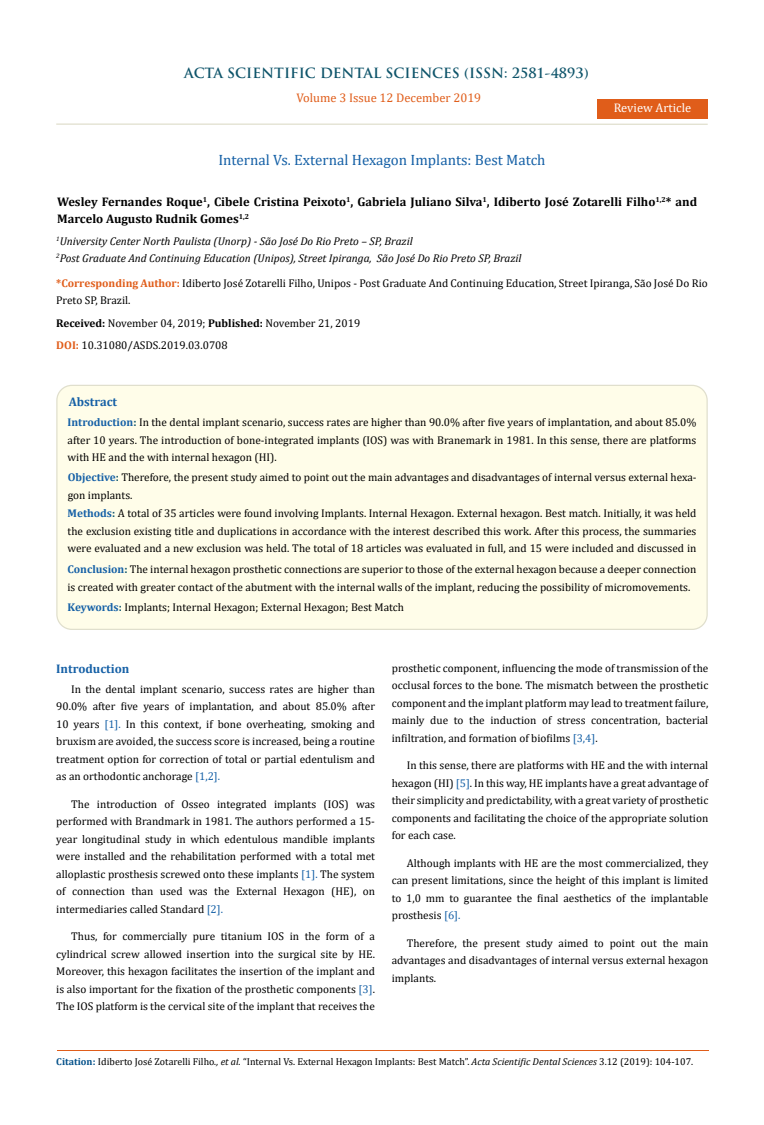
<style>
.page{position:relative;width:764px;height:1125px;background:#fff}
.page>*{position:absolute;margin:0;border:0;box-sizing:border-box;transform-origin:0 0}
.t1{font:15px "Cambria";color:#1560a6}
.t2{font:700 13.75px "Trajan Pro";color:#0e546a}
.t3{font:700 12.5px/17.5px "Cambria";color:#000}
.t4{font:12.5px "Cambria";color:#e05d1a}
.t5{font:700 12.5px "Cambria";color:#1560a6}
.t6{font:12.5px "Cambria";color:#fff}
.t7{font:11.25px/17.5px "Cambria";color:#000;text-align:justify}
.t8{font:italic 11.25px/17.5px "Cambria";color:#000}
.t9{font:10px "Cambria";color:#000}
.s1{font-weight:700;color:#e05d1a}
.s2{font-weight:700}
.s3{font-weight:700;color:#1560a6}
.s4{font-weight:700;color:#0e546a}
.s5{color:#1560a6}
.s6{font-weight:700;color:#035089}
.s7{font-style:italic}
</style>
<div class="page">
<div style="left:597px;top:99px;width:110px;height:20px;background:#e05d1a"></div>
<div style="left:57px;top:385px;width:650px;height:244px;background:#fffde9;border-radius:15px"></div>
<div style="left:56px;top:385px;width:652px;height:245px;border:1px solid #e0dfcd;border-radius:15px"></div>
<hr style="left:56px;top:123px;width:651px;height:2px;background:#e0dfcd">
<hr style="left:57px;top:1050px;width:651px;height:1px;background:#e05d1a">
<p class="t2" style="left:184px;top:64px;width:406px">ACTA SCIENTIFIC DENTAL SCIENCES (ISSN: 2581-4893)</p>
<p class="t4" style="left:296px;top:91px;width:186px">Volume 3 Issue 12 December 2019</p>
<p class="t6" style="left:614px;top:100px;width:79px">Review Article</p>
<h1 class="t1" style="left:218px;top:151px;width:329px">Internal Vs. External Hexagon Implants: Best Match</h1>
<p class="t3" style="left:57px;top:192px;width:641px">Wesley Fernandes Roque<sup>1</sup>, Cibele Cristina Peixoto<sup>1</sup>, Gabriela Juliano Silva<sup>1</sup>, Idiberto José Zotarelli Filho<sup>1,2</sup>* and<br>Marcelo Augusto Rudnik Gomes<sup>1,2</sup></p>
<p class="t8" style="left:56px;top:231px;width:467px"><sup>1</sup>University Center North Paulista (Unorp) - São José Do Rio Preto – SP, Brazil<br><sup>2</sup>Post Graduate And Continuing Education (Unipos), Street Ipiranga, São José Do Rio Preto SP, Brazil</p>
<p class="t7" style="left:56px;top:274px;width:653px"><span class="s1">*Corresponding Author:</span> Idiberto José Zotarelli Filho, Unipos - Post Graduate And Continuing Education, Street Ipiranga, São José Do Rio<br>Preto SP, Brazil.</p>
<p class="t7" style="left:56px;top:314px;width:305px"><span class="s2">Received:</span> November 04, 2019; <span class="s2">Published:</span> November 21, 2019</p>
<p class="t7" style="left:56px;top:336px;width:173px"><span class="s1">DOI:</span> 10.31080/ASDS.2019.03.0708</p>
<p class="t5" style="left:69px;top:393px;width:50px">Abstract</p>
<p class="t7" style="left:68px;top:414px;width:630px"><span class="s3">Introduction</span><span class="s4">:</span> In the dental implant scenario, success rates are higher than 90.0% after five years of implantation, and about 85.0% after 10 years. The introduction of bone-integrated implants (IOS) was with Branemark in 1981. In this sense, there are platforms with HE and the with internal hexagon (HI).</p>
<p class="t7" style="left:68px;top:469px;width:630px"><span class="s3">Objective</span><span class="s4">:</span> Therefore, the present study aimed to point out the main advantages and disadvantages of internal versus external hexa&shy;gon implants.</p>
<p class="t7" style="left:68px;top:504px;width:630px"><span class="s3">Methods</span><span class="s4">:</span> A total of 35 articles were found involving Implants. Internal Hexagon. External hexagon. Best match. Initially, it was held the exclusion existing title and duplications in accordance with the interest described this work. After this process, the summaries were evaluated and a new exclusion was held. The total of 18 articles was evaluated in full, and 15 were included and discussed in</p>
<p class="t7" style="left:67px;top:561px;width:630px"><span class="s3">Conclusion</span><span class="s4">:</span> The internal hexagon prosthetic connections are superior to those of the external hexagon because a deeper connection is created with greater contact of the abutment with the internal walls of the implant, reducing the possibility of micromovements.</p>
<p class="t7" style="left:68px;top:599px;width:338px"><span class="s3">Keywords</span><span class="s4">:</span> Implants; Internal Hexagon; External Hexagon; Best Match</p>
<p class="t5" style="left:56px;top:660px;width:75px">Introduction</p>
<p class="t7" style="left:392px;top:659px;width:318px">prosthetic component, influencing the mode of transmission of the occlusal forces to the bone. The mismatch between the prosthetic component and the implant platform may lead to treatment failure, mainly due to the induction of stress concentration, bacterial infiltration, and formation of biofilms <span class="s5">[3,4]</span>.</p>
<p class="t7" style="left:392px;top:757px;width:318px;text-indent:15px">In this sense, there are platforms with HE and the with internal hexagon (HI) <span class="s5">[5]</span>. In this way, HE implants have a great advantage of their simplicity and predictability, with a great variety of prosthetic components and facilitating the choice of the appropriate solution for each case.</p>
<p class="t7" style="left:392px;top:854px;width:318px;text-indent:15px">Although implants with HE are the most commercialized, they can present limitations, since the height of this implant is limited to 1,0 mm to guarantee the final aesthetics of the implantable prosthesis <span class="s5">[6].</span></p>
<p class="t7" style="left:392px;top:934px;width:318px;text-indent:15px">Therefore, the present study aimed to point out the main advantages and disadvantages of internal versus external hexagon implants.</p>
<p class="t7" style="left:56px;top:680px;width:320px;text-indent:15px">In the dental implant scenario, success rates are higher than 90.0% after five years of implantation, and about 85.0% after 10 years <span class="s5">[1].</span> In this context, if bone overheating, smoking and bruxism are avoided, the success score is increased, being a routine treatment option for correction of total or partial edentulism and as an orthodontic anchorage <span class="s5">[1,2].</span></p>
<p class="t7" style="left:56px;top:795px;width:320px;text-indent:15px">The introduction of Osseo integrated implants (IOS) was performed with Brandmark in 1981. The authors performed a 15- year longitudinal study in which edentulous mandible implants were installed and the rehabilitation performed with a total met alloplastic prosthesis screwed onto these implants <span class="s5">[1].</span> The system of connection than used was the External Hexagon (HE), on intermediaries called Standard <span class="s5">[2].</span></p>
<p class="t7" style="left:56px;top:928px;width:320px;text-indent:15px">Thus, for commercially pure titanium IOS in the form of a cylindrical screw allowed insertion into the surgical site by HE.<br>Moreover, this hexagon facilitates the insertion of the implant and is also important for the fixation of the prosthetic components <span class="s5">[3]</span>.<br>The IOS platform is the cervical site of the implant that receives the</p>
<p class="t9" style="left:56px;top:1056px;width:638px"><span class="s6">Citation:</span> Idiberto José Zotarelli Filho<span class="s7">., et al.</span> “Internal Vs. External Hexagon Implants: Best Match”. <span class="s7">Acta Scientific Dental Sciences</span> 3.12 (2019): 104-107.</p>
</div>
